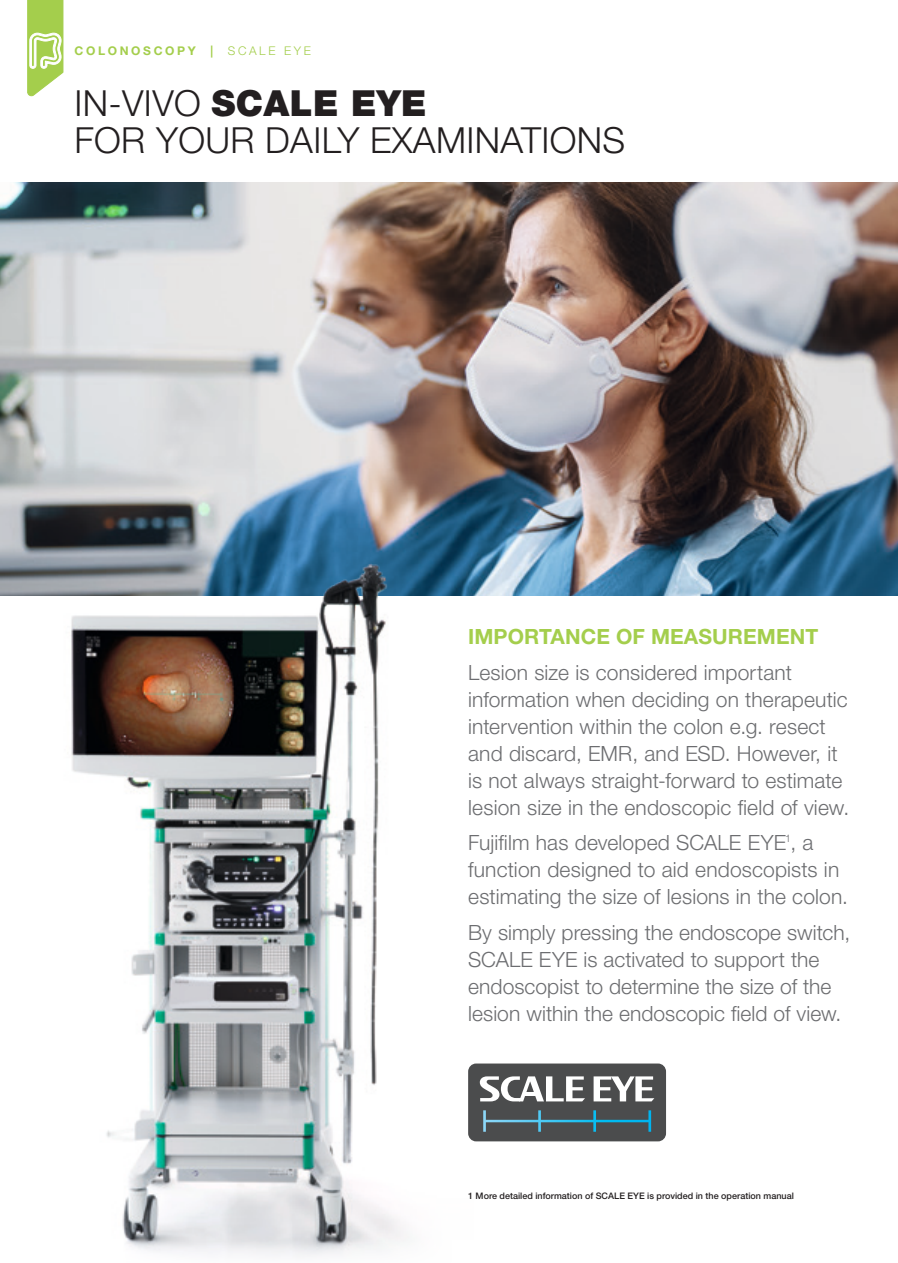
<style>
.page{position:relative;width:898px;height:1263px;background:#fff}
.page>*{position:absolute;margin:0;border:0;box-sizing:border-box;transform-origin:0 0}
.t1{font:300 36px/37.5px "Helvetica Neue LT Pro";letter-spacing:.01em;color:#231f20}
.t2{font:300 21px/27px "Helvetica Neue LT Pro";letter-spacing:.005em;color:#6c6d70}
.t3{font:700 21px "Helvetica Neue LT Pro";letter-spacing:.005em;color:#a4ce4c}
.t4{font:700 12px "Helvetica Neue LT Pro";letter-spacing:.22em;color:#a4ce4c}
.t5{font:500 9px "Helvetica Neue LT Pro";color:#231f20}
.s1{font-weight:300}
.s2{font-weight:900}
</style>
<div class="page">
<img style="left:0;top:183px;width:897px;height:412px">
<img style="left:6px;top:542px;width:467px;height:714px">
<div style="left:468px;top:1063px;width:197px;height:78px;background:#4b4c4d;border-radius:8px"></div>
<svg style="left:483px;top:1110px;width:168px;height:22px"></svg>
<svg style="left:593px;top:1076px;width:61px;height:25px"></svg>
<svg style="left:479px;top:1076px;width:105px;height:25px"></svg>
<svg style="left:28px;top:0;width:35px;height:96px"></svg>
<p class="t4" style="left:74px;top:43px;width:238px">COLONOSCOPY | <span class="s1">SCALE EYE</span></p>
<h1 class="t1" style="left:74px;top:83px;width:552px">IN-VIVO <span class="s2">SCALE EYE<br></span>FOR YOUR DAILY EXAMINATIONS</h1>
<p class="t3" style="left:468px;top:624px;width:351px">IMPORTANCE OF MEASUREMENT</p>
<p class="t2" style="left:468px;top:658px;width:382px">Lesion size is considered important information when deciding on therapeutic intervention within the colon e.g. resect and discard, EMR, and ESD. However, it is not always straight-forward to estimate lesion size in the endoscopic field of view.</p>
<p class="t2" style="left:468px;top:829px;width:381px">Fujifilm has developed SCALE EYE<sup>1</sup>, a function designed to aid endoscopists in estimating the size of lesions in the colon.</p>
<p class="t2" style="left:468px;top:918px;width:383px">By simply pressing the endoscope switch, SCALE EYE is activated to support the endoscopist to determine the size of the lesion within the endoscopic field of view.</p>
<p class="t5" style="left:468px;top:1190px;width:327px">1 More detailed information of SCALE EYE is provided in the operation manual</p>
</div>
